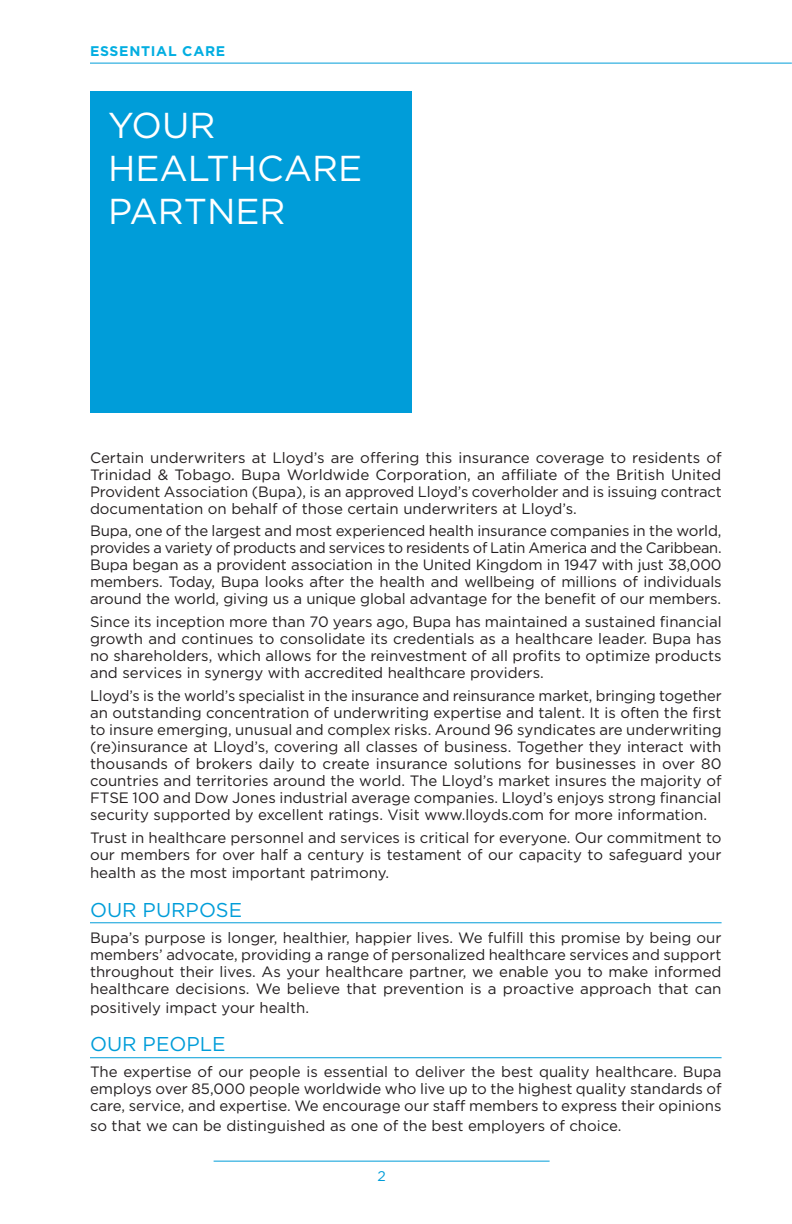
<style>
.page{position:relative;width:792px;height:1224px;background:#fff}
.page>*{position:absolute;margin:0;border:0;box-sizing:border-box;transform-origin:0 0}
.t1{font:36px/43.2px "Gotham";color:#fff}
.t2{font:20px "Gotham";color:#009dd9}
.t3{font:15px/17px "Gotham";color:#231f20;text-align:justify}
.t4{font:700 14px "Gotham";letter-spacing:.05em;color:#03aee1}
.t5{font:14px "Gotham";color:#009dd9}
</style>
<div class="page">
<hr style="left:90px;top:63px;width:702px;height:1px;background:#009dd9">
<hr style="left:214px;top:1161px;width:336px;height:1px;background:#009dd9">
<hr style="left:90px;top:922px;width:632px;height:1px;background:#009dd9">
<hr style="left:90px;top:1057px;width:632px;height:1px;background:#009dd9">
<div style="left:90px;top:91px;width:321px;height:321px;background:#009dd9"></div>
<p class="t4" style="left:90px;top:42px;width:137px">ESSENTIAL CARE</p>
<h1 class="t1" style="left:108px;top:103px;width:256px">YOUR<br>HEALTHCARE<br>PARTNER</h1>
<p class="t3" style="left:90px;top:449px;width:633px">Certain underwriters at Lloyd’s are offering this insurance coverage to residents of Trinidad &amp; Tobago. Bupa Worldwide Corporation, an affiliate of the British United Provident Association (Bupa), is an approved Lloyd’s coverholder and is issuing contract documentation on behalf of those certain underwriters at Lloyd’s.</p>
<p class="t3" style="left:90px;top:522px;width:633px">Bupa, one of the largest and most experienced health insurance companies in the world, provides a variety of products and services to residents of Latin America and the Caribbean.<br>Bupa began as a provident association in the United Kingdom in 1947 with just 38,000 members. Today, Bupa looks after the health and wellbeing of millions of individuals around the world, giving us a unique global advantage for the benefit of our members.</p>
<p class="t3" style="left:90px;top:613px;width:633px">Since its inception more than 70 years ago, Bupa has maintained a sustained financial growth and continues to consolidate its credentials as a healthcare leader. Bupa has no shareholders, which allows for the reinvestment of all profits to optimize products and services in synergy with accredited healthcare providers.</p>
<p class="t3" style="left:90px;top:687px;width:633px">Lloyd’s is the world’s specialist in the insurance and reinsurance market, bringing together an outstanding concentration of underwriting expertise and talent. It is often the first to insure emerging, unusual and complex risks. Around 96 syndicates are underwriting (re)insurance at Lloyd’s, covering all classes of business. Together they interact with thousands of brokers daily to create insurance solutions for businesses in over 80 countries and territories around the world. The Lloyd’s market insures the majority of FTSE 100 and Dow Jones industrial average companies. Lloyd’s enjoys strong financial security supported by excellent ratings. Visit www.lloyds.com for more information.</p>
<p class="t3" style="left:90px;top:828px;width:633px">Trust in healthcare personnel and services is critical for everyone. Our commitment to our members for over half a century is testament of our capacity to safeguard your health as the most important patrimony.</p>
<h2 class="t2" style="left:90px;top:897px;width:154px">OUR PURPOSE</h2>
<p class="t3" style="left:90px;top:928px;width:633px">Bupa’s purpose is longer, healthier, happier lives. We fulfill this promise by being our members’ advocate, providing a range of personalized healthcare services and support throughout their lives. As your healthcare partner, we enable you to make informed healthcare decisions. We believe that prevention is a proactive approach that can</p>
<p class="t3" style="left:90px;top:999px;width:221px">positively impact your health.</p>
<h2 class="t2" style="left:90px;top:1032px;width:137px">OUR PEOPLE</h2>
<p class="t3" style="left:90px;top:1063px;width:633px">The expertise of our people is essential to deliver the best quality healthcare. Bupa employs over 85,000 people worldwide who live up to the highest quality standards of care, service, and expertise. We encourage our staff members to express their opinions</p>
<p class="t3" style="left:90px;top:1117px;width:533px">so that we can be distinguished as one of the best employers of choice.</p>
<p class="t5" style="left:377px;top:1167px;width:10px">2</p>
</div>
